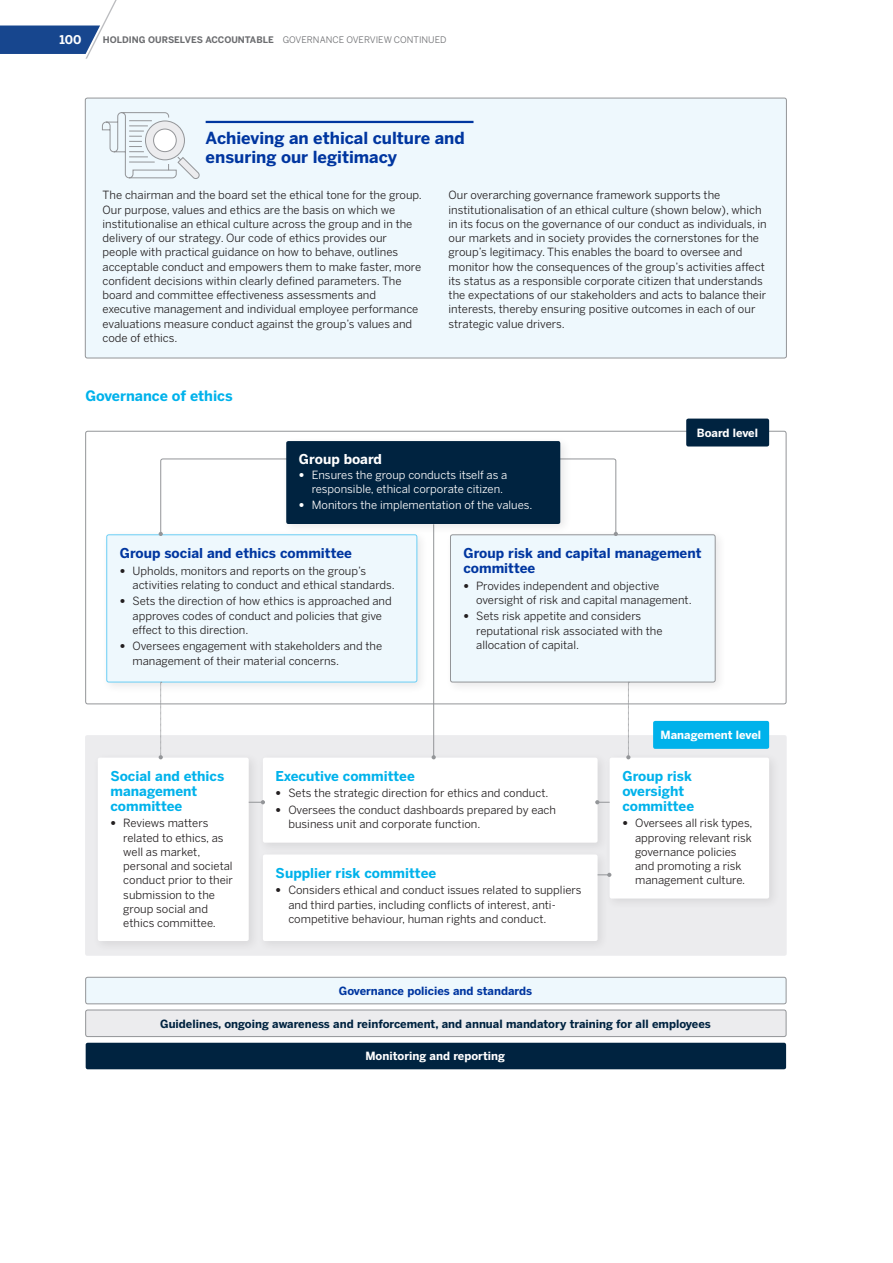
<style>
.page{position:relative;width:893px;height:1263px;background:#fff}
.page>*{position:absolute;margin:0;border:0;box-sizing:border-box;transform-origin:0 0}
.t1{font:700 16.5px/18.8px "Benton Sans";color:#0036a0}
.t2{font:700 14.25px "Benton Sans";color:#00b2eb}
.t3{font:700 13.5px/15px "Benton Sans";color:#00b2eb}
.t4{font:700 13.5px/15px "Benton Sans";color:#0036a0}
.t5{font:700 13.5px "Benton Sans";color:#fff}
.t6{font:700 12px "Benton Sans";color:#fff}
.t7{font:11.25px/14.2px "Benton Sans";color:#231f20}
.t8{font:11.25px/14.2px "Benton Sans";color:#fff}
.t9{font:700 11.25px "Benton Sans";color:#002340}
.t10{font:700 11.25px "Benton Sans";color:#fff}
.t11{font:700 11.25px "Benton Sans";color:#0036a0}
.t12{font:700 9px "Benton Sans";color:#6c6d70}
.s1{font-weight:400}
.s2{font-family:"Helvetica Neue LT Std";font-weight:200}
</style>
<div class="page">
<div style="left:85px;top:98px;width:701px;height:260px;background:#eef8fd;border-radius:2px"></div>
<div style="left:85px;top:98px;width:702px;height:260px;border:1px solid #939598;border-radius:2px"></div>
<div style="left:85px;top:735px;width:702px;height:221px;background:#ececee;border-radius:2px"></div>
<div style="left:86px;top:977px;width:700px;height:27px;background:#eef8fd;border-radius:2px"></div>
<div style="left:85px;top:977px;width:701px;height:27px;border:1px solid #939598;border-radius:2px"></div>
<div style="left:86px;top:1010px;width:700px;height:26px;background:#ececee;border-radius:2px"></div>
<div style="left:85px;top:1010px;width:701px;height:27px;border:1px solid #939598;border-radius:2px"></div>
<div style="left:86px;top:1043px;width:700px;height:26px;background:#002340;border-radius:2px"></div>
<div style="left:686px;top:419px;width:83px;height:27px;background:#002340;border-radius:2px"></div>
<div style="left:653px;top:721px;width:116px;height:28px;background:#00b2eb;border-radius:2px"></div>
<div style="left:257px;top:752px;width:352px;height:102px;background:#e7e7e9"></div>
<div style="left:263px;top:758px;width:335px;height:85px;background:#fff;border-radius:2px"></div>
<div style="left:257px;top:849px;width:352px;height:103px;background:#e8e8ea"></div>
<div style="left:263px;top:854px;width:335px;height:87px;background:#fff;border-radius:2px"></div>
<div style="left:610px;top:758px;width:159px;height:140px;background:#fff;border-radius:2px"></div>
<div style="left:92px;top:752px;width:168px;height:200px;background:#e8e8ea"></div>
<div style="left:98px;top:758px;width:151px;height:183px;background:#fff;border-radius:2px"></div>
<hr style="left:206px;top:121px;width:267px;height:2px;background:#0036a0">
<svg style="left:102px;top:112px;width:98px;height:67px"></svg>
<div style="left:154px;top:129px;width:22px;height:23px;background:#fff;border-radius:50%"></div>
<div style="left:153px;top:129px;width:24px;height:23px;border:1px solid #939598;border-radius:50%"></div>
<div style="left:101px;top:529px;width:328px;height:165px;background:#231f20;opacity:.1"></div>
<div style="left:107px;top:535px;width:310px;height:147px;background:#eef8fd;border-radius:2px"></div>
<div style="left:106px;top:534px;width:311px;height:148px;border:1px solid #6bcff6;border-radius:2px"></div>
<div style="left:445px;top:529px;width:282px;height:165px;background:#231f20;opacity:.1"></div>
<div style="left:450px;top:535px;width:265px;height:147px;background:#eef8fd;border-radius:2px"></div>
<div style="left:450px;top:534px;width:265px;height:148px;border:1px solid #939598;border-radius:2px"></div>
<svg style="left:626px;top:682px;width:4px;height:77px"></svg>
<svg style="left:598px;top:873px;width:13px;height:4px"></svg>
<svg style="left:159px;top:682px;width:4px;height:77px"></svg>
<svg style="left:159px;top:458px;width:144px;height:78px"></svg>
<svg style="left:551px;top:458px;width:67px;height:78px"></svg>
<hr style="left:433px;top:524px;width:1px;height:233px;background:#939598">
<svg style="left:432px;top:755px;width:4px;height:4px"></svg>
<div style="left:281px;top:436px;width:291px;height:99px;background:#fbfbfb"></div>
<div style="left:286px;top:441px;width:274px;height:83px;background:#002340;border-radius:2px"></div>
<svg style="left:249px;top:800px;width:16px;height:4px"></svg>
<svg style="left:595px;top:800px;width:15px;height:4px"></svg>
<svg style="left:0;top:0;width:117px;height:59px"></svg>
<p class="t6" style="left:60px;top:33px;width:24px">100</p>
<p class="t12" style="left:103px;top:35px;width:345px">HOLDING OURSELVES ACCOUNTABLE <span class="s1">GOVERNANCE OVERVIEW CONTINUED</span></p>
<h1 class="t1" style="left:206px;top:129px;width:261px">Achieving an ethical culture and ensuring our legitimacy</h1>
<p class="t7" style="left:103px;top:188px;width:321px">The chairman and the board set the ethical tone for the group.<br>Our purpose, values and ethics are the basis on which we institutionalise an ethical culture across the group and in the delivery of our strategy. Our code of ethics provides our people with practical guidance on how to behave, outlines acceptable conduct and empowers them to make faster, more confident decisions within clearly defined parameters. The board and committee effectiveness assessments and executive management and individual employee performance evaluations measure conduct against the group’s values and code of ethics.</p>
<p class="t7" style="left:449px;top:188px;width:320px">Our overarching governance framework supports the institutionalisation of an ethical culture (shown below), which in its focus on the governance of our conduct as individuals, in our markets and in society provides the cornerstones for the group’s legitimacy. This enables the board to oversee and monitor how the consequences of the group’s activities affect its status as a responsible corporate citizen that understands the expectations of our stakeholders and acts to balance their interests, thereby ensuring positive outcomes in each of our strategic value drivers.</p>
<p class="t2" style="left:85px;top:387px;width:149px">Governance of ethics</p>
<p class="t5" style="left:299px;top:451px;width:84px">Group board</p>
<p class="t8" style="left:312px;top:467px;width:197px;text-indent:-13px"><span class="s2">•</span> Ensures the group conducts itself as a responsible, ethical corporate citizen.</p>
<p class="t8" style="left:299px;top:498px;width:235px"><span class="s2">•</span> Monitors the implementation of the values.</p>
<p class="t10" style="left:697px;top:426px;width:63px">Board level</p>
<p class="t4" style="left:120px;top:546px;width:234px">Group social and ethics committee</p>
<p class="t7" style="left:133px;top:563px;width:264px;text-indent:-13px"><span class="s2">•</span> Upholds, monitors and reports on the group’s activities relating to conduct and ethical standards.</p>
<p class="t7" style="left:133px;top:594px;width:261px;text-indent:-13px"><span class="s2">•</span> Sets the direction of how ethics is approached and approves codes of conduct and policies that give effect to this direction.</p>
<p class="t7" style="left:133px;top:639px;width:251px;text-indent:-13px"><span class="s2">•</span> Oversees engagement with stakeholders and the management of their material concerns.</p>
<p class="t4" style="left:463px;top:546px;width:239px">Group risk and capital management committee</p>
<p class="t7" style="left:476px;top:578px;width:217px;text-indent:-13px"><span class="s2">•</span> Provides independent and objective oversight of risk and capital management.</p>
<p class="t7" style="left:476px;top:609px;width:188px;text-indent:-13px"><span class="s2">•</span> Sets risk appetite and considers reputational risk associated with the allocation of capital.</p>
<p class="t10" style="left:661px;top:728px;width:102px">Management level</p>
<p class="t3" style="left:111px;top:768px;width:115px">Social and ethics management committee</p>
<p class="t7" style="left:123px;top:816px;width:111px;text-indent:-13px"><span class="s2">•</span> Reviews matters related to ethics, as well as market, personal and societal conduct prior to their submission to the group social and ethics committee.</p>
<p class="t3" style="left:276px;top:768px;width:141px">Executive committee</p>
<p class="t7" style="left:276px;top:786px;width:274px"><span class="s2">•</span> Sets the strategic direction for ethics and conduct.</p>
<p class="t7" style="left:288px;top:802px;width:269px;text-indent:-13px"><span class="s2">•</span> Oversees the conduct dashboards prepared by each business unit and corporate function.</p>
<p class="t3" style="left:276px;top:865px;width:162px">Supplier risk committee</p>
<p class="t7" style="left:288px;top:883px;width:295px;text-indent:-13px"><span class="s2">•</span> Considers ethical and conduct issues related to suppliers and third parties, including conflicts of interest, anti&shy;competitive behaviour, human rights and conduct.</p>
<p class="t3" style="left:622px;top:768px;width:73px">Group risk oversight committee</p>
<p class="t7" style="left:635px;top:816px;width:119px;text-indent:-13px"><span class="s2">•</span> Oversees all risk types, approving relevant risk governance policies and promoting a risk management culture.</p>
<p class="t11" style="left:339px;top:984px;width:195px">Governance policies and standards</p>
<p class="t9" style="left:160px;top:1017px;width:552px">Guidelines, ongoing awareness and reinforcement, and annual mandatory training for all employees</p>
<p class="t10" style="left:365px;top:1050px;width:141px">Monitoring and reporting</p>
</div>
